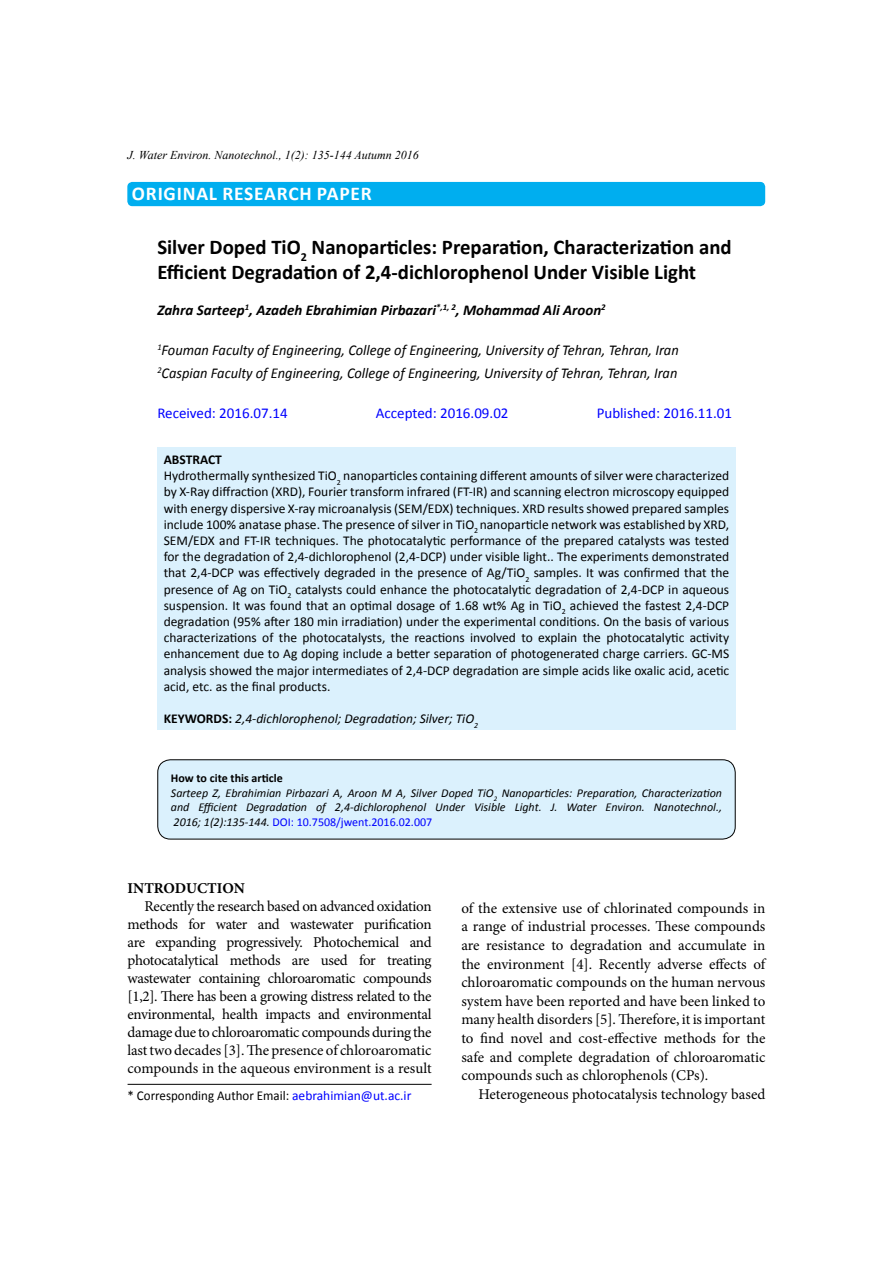
<style>
.page{position:relative;width:893px;height:1263px;background:#fff}
.page>*{position:absolute;margin:0;border:0;box-sizing:border-box;transform-origin:0 0}
.t1{font:700 21px/25.2px "Calibri";color:#000}
.t2{font:700 19.5px "Calibri";letter-spacing:.04em;color:#fff}
.t3{font:15px/18px "Minion Pro";letter-spacing:-.005em;color:#000;text-align:justify}
.t4{font:italic 15px/22.5px "Calibri";color:#000;scale:.96 1}
.t5{font:italic 700 15px "Calibri";color:#000}
.t6{font:15px "Calibri";color:#00f}
.t7{font:700 15px "Minion Pro";color:#000}
.t8{font:13.5px/16.2px "Calibri";color:#000}
.t9{font:italic 13.5px "Calibri";color:#000}
.t10{font:13.5px "Calibri";color:#000;scale:.96 1}
.t11{font:italic 12px/14.4px "Calibri";color:#000}
.t12{font:italic 12px "Times New Roman";color:#000}
.s1{font-weight:700}
.s2{font-weight:700;font-style:normal}
.s3{font-style:normal;color:#00f}
.s4{color:#00f}
</style>
<div class="page">
<hr style="left:128px;top:1084px;width:304px;height:1px;background:#000">
<div style="left:157px;top:447px;width:579px;height:282px;background:#dbf1fd"></div>
<div style="left:158px;top:760px;width:577px;height:79px;background:#dbf1fd;border-radius:13px"></div>
<div style="left:157px;top:759px;width:579px;height:80px;border:1px solid #000;border-radius:13px"></div>
<div style="left:128px;top:183px;width:636px;height:22px;background:#00aeef;border-radius:4px"></div>
<div style="left:127px;top:182px;width:638px;height:24px;border:2px solid #00aeef;border-radius:4px"></div>
<p class="t12" style="left:128px;top:147px;width:293px">J. Water Environ. Nanotechnol., 1(2): 135-144 Autumn 2016</p>
<h2 class="t2" style="left:165px;top:178px;width:166px">RESEARCH ARTICLE</h2>
<h2 class="t2" style="left:132px;top:180px;width:241px">ORIGINAL RESEARCH PAPER</h2>
<h1 class="t1" style="left:157px;top:233px;width:576px">Silver Doped TiO<sub>2</sub> Nanoparticles: Preparation, Characterization and<br>Efficient Degradation of 2,4-dichlorophenol Under Visible Light</h1>
<p class="t5" style="left:157px;top:299px;width:450px">Zahra Sarteep<sup>1</sup>, Azadeh Ebrahimian Pirbazari<sup>*,1,</sup> <sup>2</sup>, Mohammad Ali Aroon<sup>2</sup></p>
<p class="t4" style="left:157px;top:338px;width:545px"><sup>1</sup>Fouman Faculty of Engineering, College of Engineering, University of Tehran, Tehran, Iran<br><sup>2</sup>Caspian Faculty of Engineering, College of Engineering, University of Tehran, Tehran, Iran</p>
<p class="t6" style="left:157px;top:403px;width:132px">Received: 2016.07.14</p>
<p class="t6" style="left:376px;top:403px;width:134px">Accepted: 2016.09.02</p>
<p class="t6" style="left:597px;top:403px;width:137px">Published: 2016.11.01</p>
<p class="t8" style="left:164px;top:451px;width:567px"><span class="s1">ABSTRACT<br></span>Hydrothermally synthesized TiO<sub>2</sub> nanoparticles containing different amounts of silver were characterized by X-Ray diffraction (XRD), Fourier transform infrared (FT-IR) and scanning electron microscopy equipped with energy dispersive X-ray microanalysis (SEM/EDX) techniques. XRD results showed prepared samples include 100% anatase phase. The presence of silver in TiO<sub>2</sub> nanoparticle network was established by XRD, SEM/EDX and FT-IR techniques. The photocatalytic performance of the prepared catalysts was tested for the degradation of 2,4-dichlorophenol (2,4-DCP) under visible light.. The experiments demonstrated that 2,4-DCP was effectively degraded in the presence of Ag/TiO<sub>2</sub> samples. It was confirmed that the presence of Ag on TiO<sub>2</sub> catalysts could enhance the photocatalytic degradation of 2,4-DCP in aqueous suspension. It was found that an optimal dosage of 1.68 wt% Ag in TiO<sub>2</sub> achieved the fastest 2,4-DCP degradation (95% after 180 min irradiation) under the experimental conditions. On the basis of various characterizations of the photocatalysts, the reactions involved to explain the photocatalytic activity enhancement due to Ag doping include a better separation of photogenerated charge carriers. GC-MS analysis showed the major intermediates of 2,4-DCP degradation are simple acids like oxalic acid, acetic acid, etc. as the final products.</p>
<p class="t9" style="left:164px;top:709px;width:316px"><span class="s2">KEYWORDS:</span> 2,4-dichlorophenol; Degradation; Silver; TiO<sub>2</sub></p>
<p class="t11" style="left:171px;top:771px;width:553px"><span class="s2">How to cite this article<br></span>Sarteep Z, Ebrahimian Pirbazari A, Aroon M A, Silver Doped TiO<sub>2</sub> Nanoparticles: Preparation, Characterization and Efficient Degradation of 2,4-dichlorophenol Under Visible Light. J. Water Environ. Nanotechnol., 2016; 1(2):135-144. <span class="s3">DOI: 10.7508/jwent.2016.02.007</span></p>
<p class="t7" style="left:128px;top:877px;width:119px">INTRODUCTION</p>
<p class="t3" style="left:128px;top:897px;width:306px;text-indent:17px">Recently the research based on advanced oxidation methods for water and wastewater purification are expanding progressively. Photochemical and photocatalytical methods are used for treating wastewater containing chloroaromatic compounds [1,2]. There has been a growing distress related to the environmental, health impacts and environmental damage due to chloroaromatic compounds during the last two decades [3]. The presence of chloroaromatic compounds in the aqueous environment is a result</p>
<p class="t3" style="left:461px;top:899px;width:306px;line-height:18.6px">of the extensive use of chlorinated compounds in a range of industrial processes. These compounds are resistance to degradation and accumulate in the environment [4]. Recently adverse effects of chloroaromatic compounds on the human nervous system have been reported and have been linked to many health disorders [5]. Therefore, it is important to find novel and cost-effective methods for the safe and complete degradation of chloroaromatic compounds such as chlorophenols (CPs).</p>
<p class="t3" style="left:478px;top:1085px;width:288px">Heterogeneous photocatalysis technology based</p>
<p class="t10" style="left:128px;top:1086px;width:297px">* Corresponding Author Email: <span class="s4">aebrahimian@ut.ac.ir</span></p>
</div>
